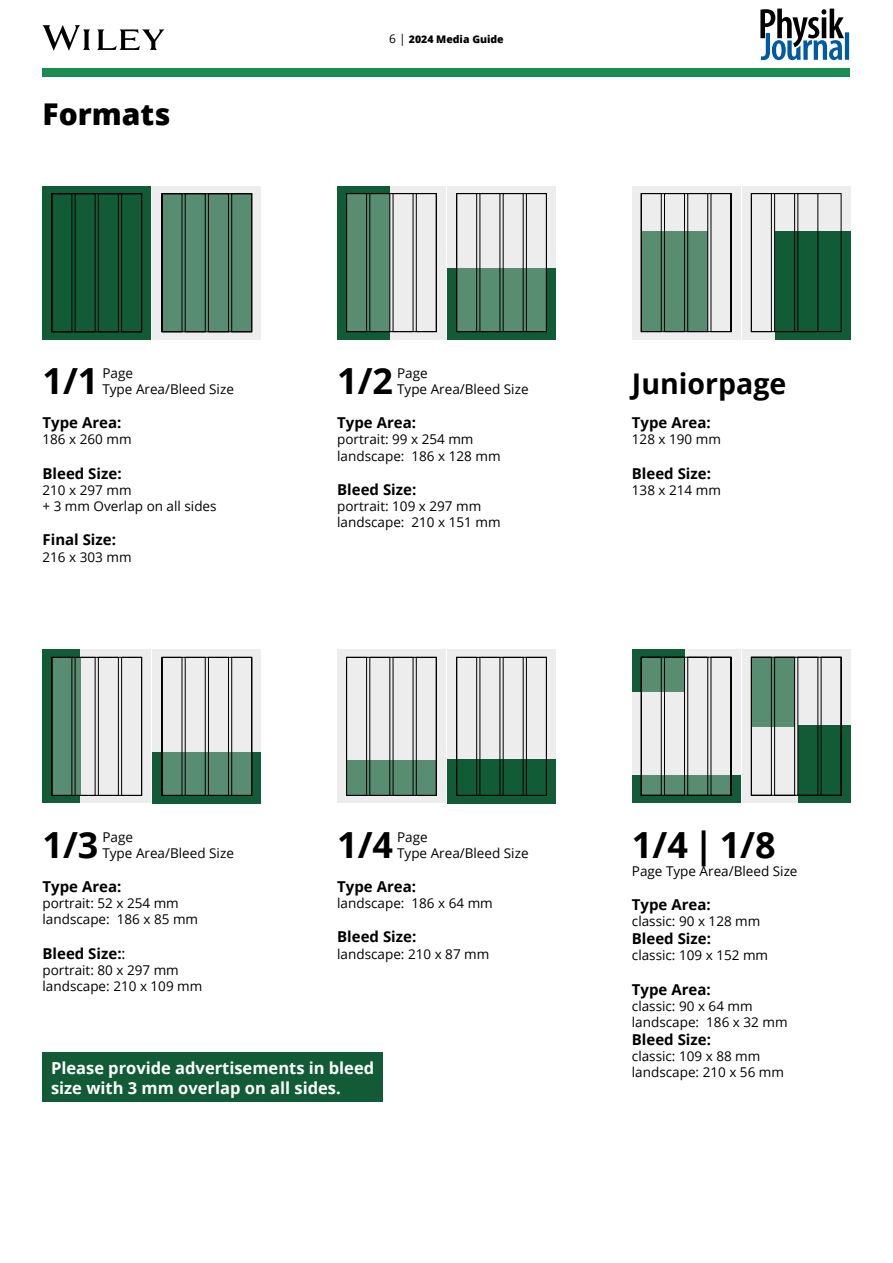
<style>
.page{position:relative;width:893px;height:1263px;background:#fff}
.page>*{position:absolute;margin:0;border:0;box-sizing:border-box;transform-origin:0 0}
.t1{font:700 36px "Open Sans";color:#000}
.t2{font:800 30px "Open Sans";color:#000}
.t3{font:700 28.5px "Open Sans";color:#000}
.t4{font:700 16.5px/19.8px "Open Sans";color:#fff}
.t5{font:700 15px "Open Sans";color:#000}
.t6{font:13.5px/16.2px "Open Sans";color:#000}
.t7{font:800 10.5px "Open Sans";color:#000}
.s1{font-weight:400;font-size:12px}
.s2{font-weight:400}
</style>
<div class="page">
<svg style="left:760px;top:9px;width:89px;height:51px"></svg>
<div style="left:43px;top:68px;width:807px;height:9px;background:#198c53"></div>
<svg style="left:43px;top:25px;width:121px;height:26px"></svg>
<div style="left:43px;top:649px;width:108px;height:154px;background:#ededed"></div>
<div style="left:43px;top:649px;width:37px;height:154px;background:#115c36"></div>
<div style="left:153px;top:649px;width:108px;height:154px;background:#ededed"></div>
<div style="left:153px;top:752px;width:108px;height:51px;background:#115c36"></div>
<svg style="left:51px;top:657px;width:201px;height:139px"></svg>
<div style="left:337px;top:649px;width:109px;height:154px;background:#ededed"></div>
<div style="left:447px;top:649px;width:109px;height:154px;background:#ededed"></div>
<div style="left:447px;top:759px;width:109px;height:44px;background:#115c36"></div>
<svg style="left:346px;top:657px;width:201px;height:139px"></svg>
<div style="left:742px;top:649px;width:108px;height:154px;background:#ededed"></div>
<div style="left:632px;top:649px;width:108px;height:154px;background:#ededed"></div>
<div style="left:798px;top:725px;width:52px;height:78px;background:#115c36"></div>
<div style="left:632px;top:775px;width:108px;height:28px;background:#115c36"></div>
<div style="left:632px;top:649px;width:52px;height:43px;background:#115c36"></div>
<svg style="left:641px;top:657px;width:200px;height:139px"></svg>
<div style="left:153px;top:186px;width:108px;height:154px;background:#ededed"></div>
<div style="left:43px;top:186px;width:108px;height:154px;background:#115c36"></div>
<svg style="left:51px;top:193px;width:201px;height:139px"></svg>
<div style="left:447px;top:186px;width:109px;height:154px;background:#ededed"></div>
<div style="left:337px;top:186px;width:109px;height:154px;background:#ededed"></div>
<div style="left:447px;top:268px;width:109px;height:72px;background:#115c36"></div>
<div style="left:337px;top:186px;width:53px;height:154px;background:#115c36"></div>
<svg style="left:346px;top:193px;width:201px;height:139px"></svg>
<div style="left:742px;top:186px;width:108px;height:154px;background:#ededed"></div>
<div style="left:632px;top:186px;width:108px;height:154px;background:#ededed"></div>
<div style="left:775px;top:231px;width:75px;height:109px;background:#115c36"></div>
<svg style="left:641px;top:193px;width:200px;height:139px"></svg>
<div style="left:43px;top:1052px;width:340px;height:50px;background:#115c36"></div>
<h2 class="t2" style="left:43px;top:91px;width:129px">Formats</h2>
<h1 class="t1" style="left:43px;top:355px;width:57px">1/1</h1>
<p class="t6" style="left:102px;top:364px;width:133px">Page<br>Type Area/Bleed Size</p>
<p class="t5" style="left:43px;top:412px;width:80px">Type Area:</p>
<p class="t6" style="left:43px;top:431px;width:91px">186 x 260 mm</p>
<p class="t5" style="left:43px;top:463px;width:81px">Bleed Size:</p>
<p class="t6" style="left:43px;top:481px;width:176px">210 x 297 mm<br>+ 3 mm Overlap on all sides</p>
<p class="t5" style="left:43px;top:529px;width:75px">Final Size:</p>
<p class="t6" style="left:43px;top:548px;width:91px">216 x 303 mm</p>
<p class="t7" style="left:389px;top:31px;width:116px"><span class="s1">6 |</span> 2024 Media Guide</p>
<h1 class="t1" style="left:337px;top:355px;width:57px">1/2</h1>
<p class="t6" style="left:397px;top:364px;width:133px">Page<br>Type Area/Bleed Size</p>
<p class="t5" style="left:337px;top:412px;width:80px">Type Area:</p>
<p class="t6" style="left:337px;top:431px;width:165px">portrait: 99 x 254 mm landscape: 186 x 128 mm</p>
<p class="t5" style="left:337px;top:479px;width:81px">Bleed Size:</p>
<p class="t6" style="left:337px;top:498px;width:165px">portrait: 109 x 297 mm landscape: 210 x 151 mm</p>
<h3 class="t3" style="left:632px;top:363px;width:156px">Juniorpage</h3>
<p class="t5" style="left:632px;top:412px;width:80px">Type Area:</p>
<p class="t6" style="left:632px;top:431px;width:91px">128 x 190 mm</p>
<p class="t5" style="left:632px;top:463px;width:81px">Bleed Size:</p>
<p class="t6" style="left:632px;top:481px;width:91px">138 x 214 mm</p>
<h1 class="t1" style="left:43px;top:819px;width:57px">1/3</h1>
<p class="t6" style="left:102px;top:828px;width:133px">Page<br>Type Area/Bleed Size</p>
<p class="t5" style="left:43px;top:876px;width:80px">Type Area:</p>
<p class="t6" style="left:43px;top:895px;width:157px">portrait: 52 x 254 mm landscape: 186 x 85 mm</p>
<p class="t5" style="left:43px;top:942px;width:85px">Bleed Size:<span class="s2">:</span></p>
<p class="t6" style="left:43px;top:961px;width:161px">portrait: 80 x 297 mm landscape: 210 x 109 mm</p>
<h1 class="t1" style="left:337px;top:819px;width:57px">1/4</h1>
<p class="t6" style="left:397px;top:828px;width:133px">Page<br>Type Area/Bleed Size</p>
<p class="t5" style="left:337px;top:876px;width:80px">Type Area:</p>
<p class="t6" style="left:337px;top:895px;width:157px">landscape: 186 x 64 mm</p>
<p class="t5" style="left:337px;top:926px;width:81px">Bleed Size:</p>
<p class="t6" style="left:337px;top:945px;width:154px">landscape: 210 x 87 mm</p>
<p class="t4" style="left:51px;top:1057px;width:325px">Please provide advertisements in bleed size with 3 mm overlap on all sides.</p>
<h1 class="t1" style="left:632px;top:819px;width:145px">1/4 | 1/8</h1>
<p class="t6" style="left:632px;top:862px;width:167px">Page Type Area/Bleed Size</p>
<p class="t5" style="left:632px;top:894px;width:80px">Type Area:</p>
<p class="t6" style="left:632px;top:913px;width:130px">classic: 90 x 128 mm</p>
<p class="t5" style="left:632px;top:928px;width:81px">Bleed Size:</p>
<p class="t6" style="left:632px;top:947px;width:138px">classic: 109 x 152 mm</p>
<p class="t5" style="left:632px;top:978px;width:80px">Type Area:</p>
<p class="t6" style="left:632px;top:997px;width:157px">classic: 90 x 64 mm landscape: 186 x 32 mm</p>
<p class="t5" style="left:632px;top:1029px;width:81px">Bleed Size:</p>
<p class="t6" style="left:632px;top:1048px;width:154px">classic: 109 x 88 mm landscape: 210 x 56 mm</p>
</div>
